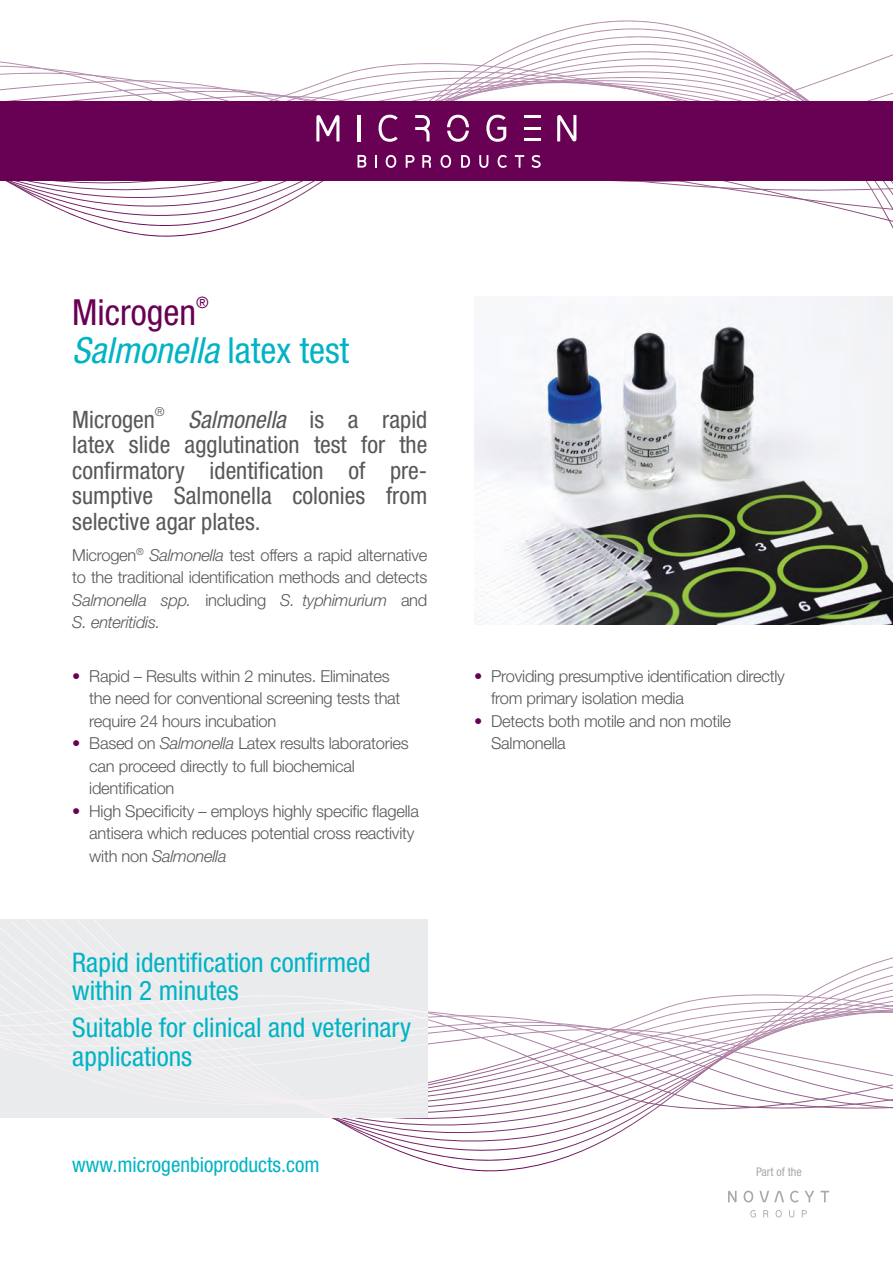
<style>
.page{position:relative;width:893px;height:1263px;background:#fff}
.page>*{position:absolute;margin:0;border:0;box-sizing:border-box;transform-origin:0 0}
.t1{font:italic condensed 36px "Helvetica Neue";color:#00b3c5}
.t2{font:condensed 36px "Helvetica Neue";color:#680054}
.t3{font:condensed 27px/28.5px "Helvetica Neue";color:#00b3c5}
.t4{font:condensed 24px/25.5px "Helvetica Neue";color:#57585a;text-align:justify}
.t5{font:condensed 21px "Helvetica Neue";color:#00b3c5}
.t6{font:300 16.5px/22.5px "Helvetica Neue LT";letter-spacing:-.015em;color:#57585a}
.t7{font:italic 300 16.5px/22.5px "Helvetica Neue";letter-spacing:-.015em;color:#57585a}
.t8{font:condensed 15.75px "Helvetica Neue";color:#680054}
.t9{font:300 12.3px "Helvetica Neue LT";color:#57585a}
.t10{font:condensed 12px "Helvetica Neue";color:#a8a9ad}
.s1{font-style:normal}
.s2{font-style:italic}
.s3{font-family:"Helvetica Neue";font-style:italic}
.s4{font-family:"Helvetica Neue LT";font-style:normal}
.s5{color:#680054}
</style>
<div class="page">
<svg style="left:0;top:54px;width:893px;height:12px"></svg>
<svg style="left:0;top:66px;width:864px;height:7px"></svg>
<svg style="left:0;top:73px;width:845px;height:7px"></svg>
<svg style="left:37px;top:80px;width:788px;height:6px"></svg>
<svg style="left:4px;top:86px;width:805px;height:3px"></svg>
<svg style="left:0;top:89px;width:893px;height:133px"></svg>
<svg style="left:750px;top:1210px;width:6px;height:7px"></svg>
<svg style="left:763px;top:1210px;width:5px;height:7px"></svg>
<svg style="left:776px;top:1210px;width:6px;height:7px"></svg>
<svg style="left:789px;top:1210px;width:5px;height:7px"></svg>
<svg style="left:802px;top:1210px;width:5px;height:7px"></svg>
<svg style="left:728px;top:1191px;width:9px;height:11px"></svg>
<svg style="left:744px;top:1190px;width:9px;height:12px"></svg>
<svg style="left:790px;top:1190px;width:9px;height:12px"></svg>
<svg style="left:805px;top:1191px;width:9px;height:11px"></svg>
<svg style="left:820px;top:1191px;width:9px;height:11px"></svg>
<svg style="left:759px;top:1191px;width:25px;height:11px"></svg>
<div style="left:0;top:101px;width:893px;height:80px;background:#680054"></div>
<svg style="left:316px;top:115px;width:23px;height:26px"></svg>
<hr style="left:357px;top:115px;width:3px;height:26px;background:#fff">
<svg style="left:379px;top:115px;width:19px;height:27px"></svg>
<svg style="left:486px;top:115px;width:20px;height:27px"></svg>
<svg style="left:557px;top:115px;width:19px;height:26px"></svg>
<hr style="left:524px;top:138px;width:17px;height:3px;background:#fff">
<hr style="left:524px;top:127px;width:17px;height:3px;background:#fff">
<hr style="left:524px;top:115px;width:17px;height:3px;background:#fff">
<svg style="left:415px;top:115px;width:15px;height:26px"></svg>
<svg style="left:358px;top:155px;width:8px;height:13px"></svg>
<svg style="left:375px;top:155px;width:2px;height:13px"></svg>
<svg style="left:386px;top:155px;width:10px;height:13px"></svg>
<svg style="left:406px;top:155px;width:8px;height:13px"></svg>
<svg style="left:422px;top:155px;width:9px;height:13px"></svg>
<svg style="left:440px;top:155px;width:11px;height:13px"></svg>
<svg style="left:461px;top:155px;width:9px;height:13px"></svg>
<svg style="left:479px;top:155px;width:9px;height:13px"></svg>
<svg style="left:498px;top:155px;width:9px;height:13px"></svg>
<svg style="left:515px;top:155px;width:9px;height:13px"></svg>
<svg style="left:531px;top:155px;width:10px;height:13px"></svg>
<svg style="left:447px;top:115px;width:22px;height:27px"></svg>
<img style="left:474px;top:297px;width:419px;height:327px">
<svg style="left:331px;top:1112px;width:320px;height:44px"></svg>
<svg style="left:427px;top:989px;width:466px;height:12px"></svg>
<svg style="left:427px;top:1001px;width:466px;height:111px"></svg>
<svg style="left:427px;top:1009px;width:466px;height:100px"></svg>
<svg style="left:427px;top:1014px;width:466px;height:94px"></svg>
<svg style="left:427px;top:1089px;width:466px;height:12px"></svg>
<svg style="left:427px;top:1020px;width:466px;height:69px"></svg>
<svg style="left:427px;top:1022px;width:466px;height:64px"></svg>
<div style="left:0;top:919px;width:427px;height:199px;background:#eaebec"></div>
<h1 class="t2" style="left:72px;top:291px;width:125px">Microgen</h1>
<p class="t8" style="left:196px;top:294px;width:14px">®</p>
<h1 class="t1" style="left:72px;top:329px;width:278px">Salmonella <span class="s1">latex test</span></h1>
<h3 class="t4" style="left:72px;top:406px;width:84px">Microgen</h3>
<p class="t9" style="left:155px;top:404px;width:11px">®</p>
<h3 class="t4" style="left:72px;top:406px;width:357px;text-indent:116px"><span class="s2">Salmonella</span> is a rapid latex slide agglutination test for the confirmatory identification of pre&shy;sumptive Salmonella colonies from selective agar plates.</h3>
<p class="t6" style="left:72px;top:543px;width:357px">Microgen<sup>®</sup> <span class="s3">Salmonella</span> test offers a rapid alternative to the traditional identification methods and detects</p>
<p class="t7" style="left:72px;top:588px;width:357px">Salmonella spp. <span class="s4">including</span> S. typhimurium <span class="s4">and<br></span>S. enteritidis.</p>
<p class="t6" style="left:89px;top:664px;width:313px;text-indent:-17px"><span class="s5">•</span> Rapid – Results within 2 minutes. Eliminates the need for conventional screening tests that require 24 hours incubation</p>
<p class="t6" style="left:89px;top:732px;width:321px;text-indent:-17px"><span class="s5">•</span> Based on <span class="s3">Salmonella</span> Latex results laboratories can proceed directly to full biochemical identification</p>
<p class="t6" style="left:72px;top:799px;width:348px;text-align:right"><span class="s5">•</span> High Specificity – employs highly specific flagella antisera which reduces potential cross reactivity</p>
<p class="t7" style="left:89px;top:845px;width:139px"><span class="s4">with non</span> Salmonella</p>
<h2 class="t3" style="left:72px;top:948px;width:300px">Rapid identification confirmed within 2 minutes</h2>
<h2 class="t3" style="left:72px;top:1013px;width:340px">Suitable for clinical and veterinary applications</h2>
<p class="t5" style="left:72px;top:1153px;width:249px">www.microgenbioproducts.com</p>
<p class="t6" style="left:491px;top:664px;width:295px;text-indent:-17px"><span class="s5">•</span> Providing presumptive identification directly from primary isolation media</p>
<p class="t6" style="left:491px;top:709px;width:242px;text-indent:-17px"><span class="s5">•</span> Detects both motile and non motile<br>Salmonella</p>
<p class="t10" style="left:756px;top:1164px;width:47px">Part of the</p>
</div>
